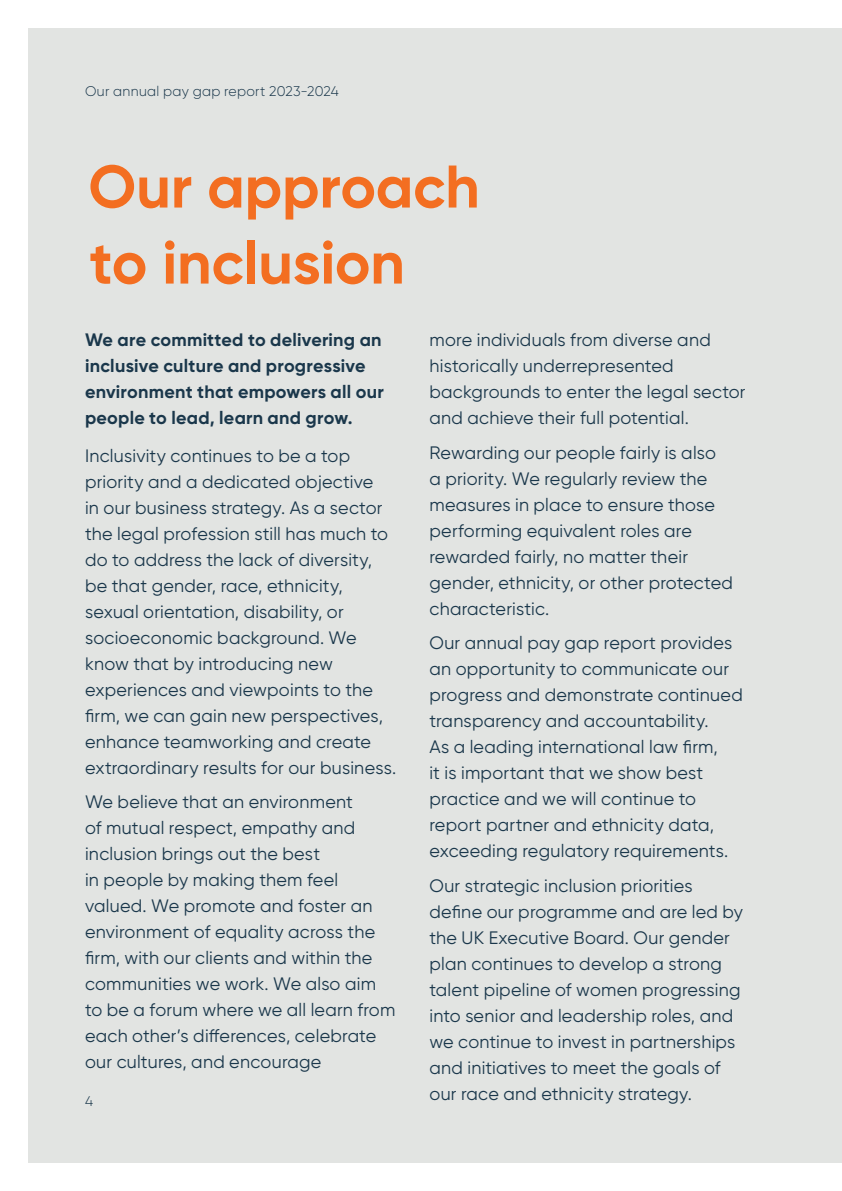
<style>
.page{position:relative;width:842px;height:1191px;background:#fff}
.page>*{position:absolute;margin:0;border:0;box-sizing:border-box;transform-origin:0 0}
.Heading_Large{font:700 60px/76px "Gilroy";letter-spacing:-.005em;color:#f36e21}
.Body_copy{font:18px/26px "Gilroy";letter-spacing:.015em;color:#1a374b}
.Intro_body_copy{font:700 18px/26px "Gilroy";letter-spacing:.015em;color:#1a374b}
.Header_L{font:300 14px "Gilroy";letter-spacing:.02em;color:#1a374b}
</style>
<div class="page">
<div style="left:28px;top:28px;width:814px;height:1134px;background:#e2e4e2"></div>
<p class="Header_L" style="left:85px;top:83px;width:255px">Our annual pay gap report 2023-2024</p>
<p class="Heading_Large" style="left:88px;top:148px;width:393px">Our approach to inclusion</p>
<p class="Intro_body_copy" style="left:85px;top:327px;width:300px">We are committed to delivering an inclusive culture and progressive environment that empowers all our people to lead, learn and grow.</p>
<p class="Body_copy" style="left:85px;top:442px;width:313px">Inclusivity continues to be a top priority and a dedicated objective<br>in our business strategy. As a sector the legal profession still has much to do to address the lack of diversity, be that gender, race, ethnicity, sexual orientation, disability, or socioeconomic background. We know that by introducing new experiences and viewpoints to the firm, we can gain new perspectives, enhance teamworking and create extraordinary results for our business.</p>
<p class="Body_copy" style="left:85px;top:788px;width:312px">We believe that an environment<br>of mutual respect, empathy and inclusion brings out the best<br>in people by making them feel valued. We promote and foster an environment of equality across the firm, with our clients and within the communities we work. We also aim to be a forum where we all learn from each other’s differences, celebrate our cultures, and encourage</p>
<p class="Header_L" style="left:85px;top:1092px;width:10px">4</p>
<p class="Body_copy" style="left:429px;top:327px;width:318px">more individuals from diverse and historically underrepresented backgrounds to enter the legal sector and achieve their full potential.</p>
<p class="Body_copy" style="left:429px;top:439px;width:305px">Rewarding our people fairly is also<br>a priority. We regularly review the measures in place to ensure those performing equivalent roles are rewarded fairly, no matter their gender, ethnicity, or other protected characteristic.</p>
<p class="Body_copy" style="left:429px;top:630px;width:315px">Our annual pay gap report provides an opportunity to communicate our progress and demonstrate continued transparency and accountability.<br>As a leading international law firm,<br>it is important that we show best practice and we will continue to report partner and ethnicity data, exceeding regulatory requirements.</p>
<p class="Body_copy" style="left:429px;top:872px;width:315px">Our strategic inclusion priorities define our programme and are led by the UK Executive Board. Our gender plan continues to develop a strong talent pipeline of women progressing into senior and leadership roles, and we continue to invest in partnerships and initiatives to meet the goals of our race and ethnicity strategy.</p>
</div>
